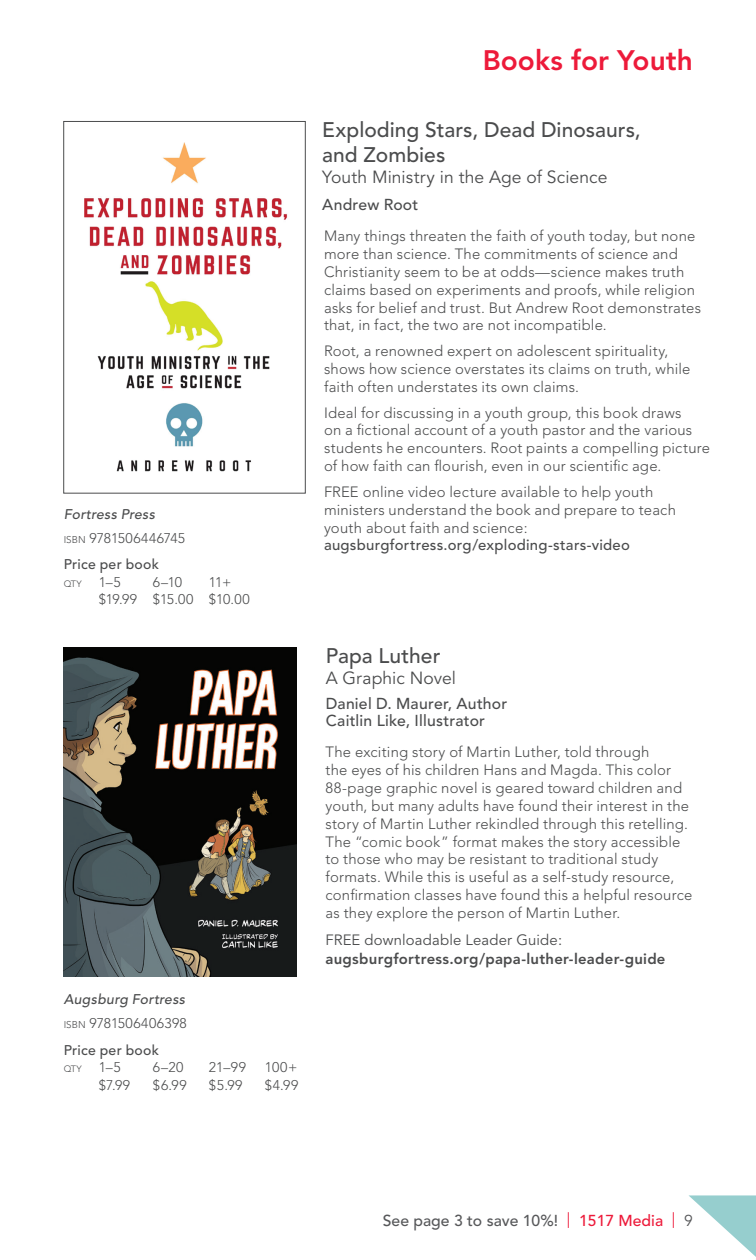
<style>
.page{position:relative;width:756px;height:1260px;background:#fff}
.page>*{position:absolute;margin:0;border:0;box-sizing:border-box;transform-origin:0 0}
.t1{font:800 28px "Avenir";color:#ed1a3a}
.t2{font:500 21px/25.2px "Avenir";letter-spacing:.005em;color:#4b4c4d}
.t3{font:17.5px "Avenir";letter-spacing:.005em;color:#4b4c4d}
.t4{font:500 15.75px/17.5px "Avenir";letter-spacing:.015em;color:#4b4c4d}
.t5{font:500 15.75px "Avenir";color:#57585a}
.t6{font:300 14.88px/17.8px "Avenir";letter-spacing:.015em;color:#4b4c4d}
.t7{font:800 14.88px "Avenir";letter-spacing:.02em;color:#4b4c4d}
.t8{font:500 14.88px "Avenir";letter-spacing:.02em;color:#4b4c4d}
.t9{font:14.88px "Avenir";letter-spacing:.015em;color:#4b4c4d}
.t10{font:italic 500 14px/23.8px "Avenir";letter-spacing:.02em;color:#4b4c4d}
.t11{font:300 14px "Avenir";letter-spacing:.04em;color:#4b4c4d}
.t12{font:500 14px "Avenir";letter-spacing:.02em;color:#4b4c4d}
.t13{font:300 14px/17.5px "Avenir";letter-spacing:-.015em;color:#4b4c4d}
.t14{font:300 9.1px "Avenir";letter-spacing:-.005em;color:#4b4c4d}
.s1{font-weight:300;font-style:normal;font-size:9.8px}
.s2{font-weight:300;font-style:normal}
.s3{font-size:14px}
.s4{font-weight:400;color:#ed1a3a}
.s5{color:#ed1a3a}
.s6{font-weight:400}
</style>
<div class="page">
<svg style="left:689px;top:1195px;width:67px;height:62px"></svg>
<img style="left:84px;top:142px;width:204px;height:330px">
<div style="left:63px;top:121px;width:243px;height:372px;border:1px solid #4b4c4d"></div>
<img style="left:63px;top:647px;width:234px;height:329px">
<p class="t10" style="left:64px;top:503px;width:123px">Fortress Press<br><span class="s1">ISBN</span> <span class="s2">9781506446745</span></p>
<p class="t12" style="left:64px;top:556px;width:97px">Price per book</p>
<p class="t14" style="left:64px;top:578px;width:59px">QTY <span class="s3">1–5</span></p>
<p class="t11" style="left:153px;top:574px;width:31px">6–10</p>
<p class="t13" style="left:99px;top:573px;width:153px;text-indent:110px">11+ $19.99 $15.00 $10.00</p>
<p class="t10" style="left:64px;top:987px;width:125px;line-height:24.5px">Augsburg Fortress<br><span class="s1">ISBN</span> <span class="s2">9781506406398</span></p>
<p class="t12" style="left:64px;top:1042px;width:97px">Price per book</p>
<p class="t14" style="left:64px;top:1064px;width:59px">QTY <span class="s3">1–5</span></p>
<p class="t11" style="left:153px;top:1059px;width:32px">6–20</p>
<p class="t11" style="left:209px;top:1059px;width:39px">21–99</p>
<p class="t11" style="left:265px;top:1059px;width:34px">100+</p>
<p class="t11" style="left:99px;top:1077px;width:33px">$7.99</p>
<p class="t11" style="left:153px;top:1077px;width:35px">$6.99</p>
<p class="t11" style="left:209px;top:1077px;width:35px">$5.99</p>
<p class="t11" style="left:265px;top:1077px;width:35px">$4.99</p>
<h1 class="t1" style="left:483px;top:44px;width:212px">Books for Youth</h1>
<h2 class="t2" style="left:322px;top:118px;width:320px">Exploding Stars, Dead Dinosaurs, and Zombies</h2>
<p class="t3" style="left:322px;top:167px;width:287px">Youth Ministry in the Age of Science</p>
<p class="t4" style="left:322px;top:196px;width:98px">Andrew Root</p>
<p class="t6" style="left:324px;top:227px;width:379px">Many things threaten the faith of youth today, but none more than science. The commitments of science and Christianity seem to be at odds—science makes truth claims based on experiments and proofs, while religion asks for belief and trust. But Andrew Root demonstrates that, in fact, the two are not incompatible.</p>
<p class="t6" style="left:324px;top:342px;width:368px">Root, a renowned expert on adolescent spirituality, shows how science overstates its claims on truth, while faith often understates its own claims.</p>
<p class="t6" style="left:324px;top:404px;width:388px">Ideal for discussing in a youth group, this book draws<br>on a fictional account of a youth pastor and the various students he encounters. Root paints a compelling picture of how faith can flourish, even in our scientific age.</p>
<p class="t6" style="left:324px;top:483px;width:354px">FREE online video lecture available to help youth ministers understand the book and prepare to teach youth about faith and science:</p>
<p class="t8" style="left:324px;top:537px;width:307px">augsburgfortress.org/exploding-stars-video</p>
<h2 class="t2" style="left:326px;top:643px;width:116px">Papa Luther</h2>
<p class="t3" style="left:326px;top:667px;width:132px">A Graphic Novel</p>
<p class="t4" style="left:326px;top:695px;width:183px">Daniel D. Maurer, Author<br>Caitlin Like, Illustrator</p>
<p class="t6" style="left:326px;top:743px;width:368px">The exciting story of Martin Luther, told through<br>the eyes of his children Hans and Magda. This color 88-page graphic novel is geared toward children and youth, but many adults have found their interest in the story of Martin Luther rekindled through this retelling.<br>The “comic book” format makes the story accessible to those who may be resistant to traditional study formats. While this is useful as a self-study resource, confirmation classes have found this a helpful resource as they explore the person of Martin Luther.</p>
<p class="t9" style="left:326px;top:931px;width:238px">FREE downloadable Leader Guide:</p>
<p class="t7" style="left:326px;top:950px;width:341px">augsburgfortress.org/papa-luther-leader-guide</p>
<p class="t5" style="left:383px;top:1212px;width:312px">See page 3 to save 10%! <span class="s4">|</span> <span class="s5">1517 Media</span> <span class="s4">|</span> <span class="s6">9</span></p>
</div>
